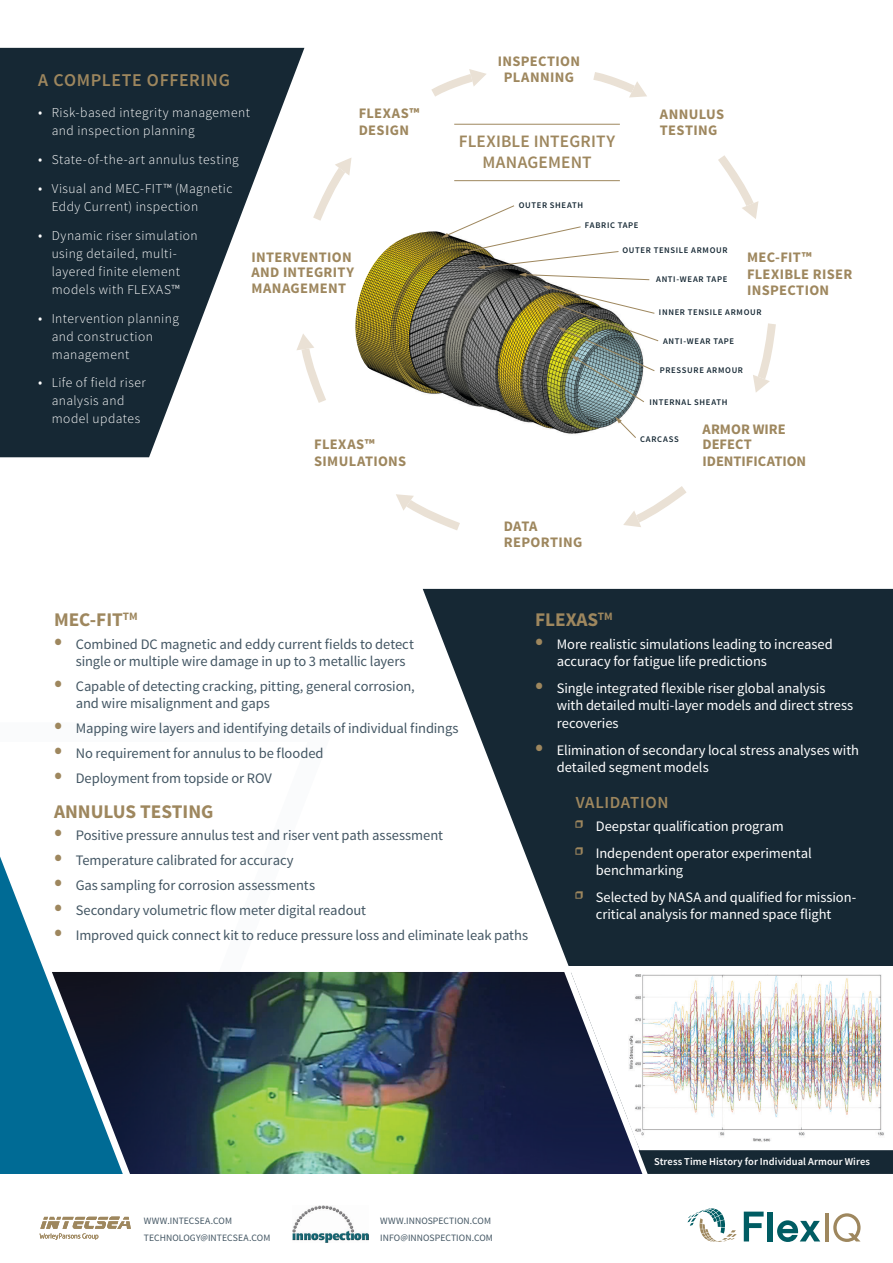
<style>
.page{position:relative;width:893px;height:1263px;background:#fff}
.page>*{position:absolute;margin:0;border:0;box-sizing:border-box;transform-origin:0 0}
.t1{font:700 19.35px "Source Sans Pro";color:#9e875e}
.t2{font:600 18px "Source Sans Pro";letter-spacing:.035em;color:#9e875e}
.t3{font:600 17.4px/21.3px "Source Sans Pro";letter-spacing:.01em;color:#9e875e;text-align:center}
.t4{font:600 16.95px "Source Sans Pro";letter-spacing:.035em;color:#9e875e}
.t5{font:14.55px/17.2px "Source Sans Pro";letter-spacing:-.005em;color:#435663}
.t6{font:14.55px/17.2px "Source Sans Pro";letter-spacing:-.005em;color:#fff}
.t7{font:700 14.55px/15.3px "Source Sans Pro";letter-spacing:.02em;color:#9e875e}
.t8{font:700 14.55px/15.3px "Source Sans Pro";color:#9e875e}
.t9{font:700 14.55px "Source Sans Pro";letter-spacing:-.005em;color:#9e875e}
.t10{font:300 13.5px/18px "Source Sans Pro";letter-spacing:.035em;color:#fff}
.t11{font:600 10.5px "Source Sans Pro";letter-spacing:.01em;color:#fff}
.t12{font:9.75px "Source Sans Pro";letter-spacing:.005em;color:#435663}
.t13{font:600 8.7px "Source Sans Pro";letter-spacing:.075em;color:#162834}
.s1{font-size:15px}
.s2{font-size:27px;color:#9e875e}
</style>
<div class="page">
<svg style="left:0;top:48px;width:304px;height:409px;fill:#162834"></svg>
<svg style="left:423px;top:589px;width:470px;height:377px;fill:#162834"></svg>
<img style="left:642px;top:974px;width:242px;height:168px">
<img style="left:164px;top:972px;width:478px;height:202px">
<svg style="left:157px;top:972px;width:7px;height:202px"></svg>
<svg style="left:0;top:856px;width:157px;height:318px"></svg>
<svg style="left:296px;top:333px;width:30px;height:70px"></svg>
<svg style="left:396px;top:494px;width:64px;height:36px"></svg>
<svg style="left:313px;top:158px;width:38px;height:63px"></svg>
<svg style="left:431px;top:69px;width:55px;height:28px"></svg>
<svg style="left:593px;top:72px;width:54px;height:25px"></svg>
<svg style="left:718px;top:155px;width:40px;height:64px"></svg>
<svg style="left:753px;top:323px;width:23px;height:69px"></svg>
<svg style="left:623px;top:486px;width:64px;height:41px"></svg>
<hr style="left:454px;top:124px;width:166px;height:1px;background:#9e875e">
<hr style="left:454px;top:180px;width:166px;height:1px;background:#9e875e">
<img style="left:355px;top:231px;width:295px;height:203px">
<svg style="left:441px;top:205px;width:209px;height:75px"></svg>
<img style="left:542px;top:286px;width:117px;height:117px">
<svg style="left:615px;top:417px;width:22px;height:21px"></svg>
<img style="left:293px;top:1206px;width:75px;height:37px">
<svg style="left:40px;top:1217px;width:91px;height:23px"></svg>
<svg style="left:638px;top:1150px;width:255px;height:24px;background:#1b2d39"></svg>
<svg style="left:744px;top:1211px;width:20px;height:30px"></svg>
<div style="left:768px;top:1212px;width:5px;height:29px;background:#005c63"></div>
<svg style="left:777px;top:1220px;width:43px;height:22px"></svg>
<hr style="left:825px;top:1213px;width:3px;height:28px;background:#9e875e">
<svg style="left:833px;top:1213px;width:27px;height:29px"></svg>
<svg style="left:687px;top:1208px;width:50px;height:34px"></svg>
<p class="t2" style="left:38px;top:69px;width:193px">A COMPLETE OFFERING</p>
<p class="t10" style="left:52px;top:104px;width:200px;text-indent:-13px"><span class="s1">•</span> Risk-based integrity management and inspection planning</p>
<p class="t10" style="left:38px;top:151px;width:202px"><span class="s1">•</span> State-of-the-art annulus testing</p>
<p class="t10" style="left:52px;top:180px;width:182px;text-indent:-13px"><span class="s1">•</span> Visual and MEC-FIT™ (Magnetic<br>Eddy Current) inspection</p>
<p class="t10" style="left:38px;top:226px;width:161px;text-align:center"><span class="s1">•</span> Dynamic riser simulation using detailed, multi&shy;layered finite element models with FLEXAS™</p>
<p class="t10" style="left:52px;top:309px;width:129px;text-indent:-13px"><span class="s1">•</span> Intervention planning and construction management</p>
<p class="t10" style="left:38px;top:374px;width:109px;text-align:center"><span class="s1">•</span> Life of field riser analysis and model updates</p>
<p class="t7" style="left:359px;top:106px;width:62px;line-height:16.6px">FLEXAS™<br>DESIGN</p>
<p class="t7" style="left:251px;top:250px;width:104px">INTERVENTION<br>AND INTEGRITY<br>MANAGEMENT</p>
<p class="t7" style="left:314px;top:436px;width:94px;line-height:16.6px">FLEXAS™<br>SIMULATIONS</p>
<p class="t7" style="left:498px;top:54px;width:84px;text-align:center">INSPECTION<br>PLANNING</p>
<p class="t3" style="left:459px;top:131px;width:158px">FLEXIBLE INTEGRITY<br>MANAGEMENT</p>
<p class="t13" style="left:519px;top:199px;width:66px">OUTER SHEATH</p>
<p class="t7" style="left:660px;top:107px;width:66px">ANNULUS<br>TESTING</p>
<p class="t13" style="left:585px;top:219px;width:55px">FABRIC TAPE</p>
<p class="t13" style="left:622px;top:245px;width:107px">OUTER TENSILE ARMOUR</p>
<p class="t13" style="left:656px;top:274px;width:73px">ANTI-WEAR TAPE</p>
<p class="t7" style="left:747px;top:249px;width:107px;line-height:16.6px">MEC-FIT™<br>FLEXIBLE RISER<br>INSPECTION</p>
<p class="t13" style="left:659px;top:307px;width:104px">INNER TENSILE ARMOUR</p>
<p class="t13" style="left:663px;top:336px;width:73px">ANTI-WEAR TAPE</p>
<p class="t7" style="left:504px;top:519px;width:80px">DATA<br>REPORTING</p>
<p class="t13" style="left:660px;top:364px;width:85px">PRESSURE ARMOUR</p>
<p class="t13" style="left:649px;top:397px;width:80px">INTERNAL SHEATH</p>
<p class="t13" style="left:640px;top:433px;width:40px">CARCASS</p>
<p class="t8" style="left:703px;top:422px;width:85px">ARMOR WIRE<br>DEFECT</p>
<p class="t9" style="left:703px;top:452px;width:105px">IDENTIFICATION</p>
<p class="t1" style="left:54px;top:607px;width:85px">MEC-FIT<sup>TM</sup></p>
<p class="t5" style="left:76px;top:636px;width:340px;text-indent:-22px"><span class="s2">•</span> Combined DC magnetic and eddy current fields to detect single or multiple wire damage in up to 3 metallic layers</p>
<p class="t5" style="left:76px;top:678px;width:341px;text-indent:-22px"><span class="s2">•</span> Capable of detecting cracking, pitting, general corrosion, and wire misalignment and gaps</p>
<p class="t5" style="left:54px;top:720px;width:406px"><span class="s2">•</span> Mapping wire layers and identifying details of individual findings</p>
<p class="t5" style="left:54px;top:745px;width:271px"><span class="s2">•</span> No requirement for annulus to be flooded</p>
<p class="t5" style="left:54px;top:770px;width:219px"><span class="s2">•</span> Deployment from topside or ROV</p>
<p class="t1" style="left:54px;top:799px;width:161px">ANNULUS TESTING</p>
<p class="t5" style="left:54px;top:827px;width:391px"><span class="s2">•</span> Positive pressure annulus test and riser vent path assessment</p>
<p class="t5" style="left:54px;top:852px;width:241px"><span class="s2">•</span> Temperature calibrated for accuracy</p>
<p class="t5" style="left:54px;top:877px;width:263px"><span class="s2">•</span> Gas sampling for corrosion assessments</p>
<p class="t5" style="left:54px;top:901px;width:314px"><span class="s2">•</span> Secondary volumetric flow meter digital readout</p>
<p class="t5" style="left:54px;top:927px;width:476px"><span class="s2">•</span> Improved quick connect kit to reduce pressure loss and eliminate leak paths</p>
<p class="t1" style="left:535px;top:607px;width:79px">FLEXAS<sup>TM</sup></p>
<p class="t6" style="left:557px;top:636px;width:277px;text-indent:-22px"><span class="s2">•</span> More realistic simulations leading to increased accuracy for fatigue life predictions</p>
<p class="t6" style="left:557px;top:680px;width:298px;text-indent:-22px"><span class="s2">•</span> Single integrated flexible riser global analysis with detailed multi-layer models and direct stress recoveries</p>
<p class="t6" style="left:557px;top:741px;width:304px;text-indent:-22px"><span class="s2">•</span> Elimination of secondary local stress analyses with detailed segment models</p>
<p class="t4" style="left:576px;top:792px;width:94px">VALIDATION</p>
<p class="t6" style="left:574px;top:818px;width:211px"><span class="s2">❒</span> Deepstar qualification program</p>
<p class="t6" style="left:596px;top:845px;width:217px;text-indent:-22px"><span class="s2">❒</span> Independent operator experimental benchmarking</p>
<p class="t6" style="left:574px;top:889px;width:284px;text-align:center"><span class="s2">❒</span> Selected by NASA and qualified for mission&shy;critical analysis for manned space flight</p>
<p class="t12" style="left:144px;top:1215px;width:90px">WWW.INTECSEA.COM</p>
<p class="t12" style="left:144px;top:1232px;width:128px">TECHNOLOGY@INTECSEA.COM</p>
<p class="t12" style="left:380px;top:1215px;width:112px">WWW.INNOSPECTION.COM</p>
<p class="t12" style="left:380px;top:1232px;width:114px">INFO@INNOSPECTION.COM</p>
<p class="t11" style="left:654px;top:1155px;width:218px">Stress Time History for Individual Armour Wires</p>
</div>
